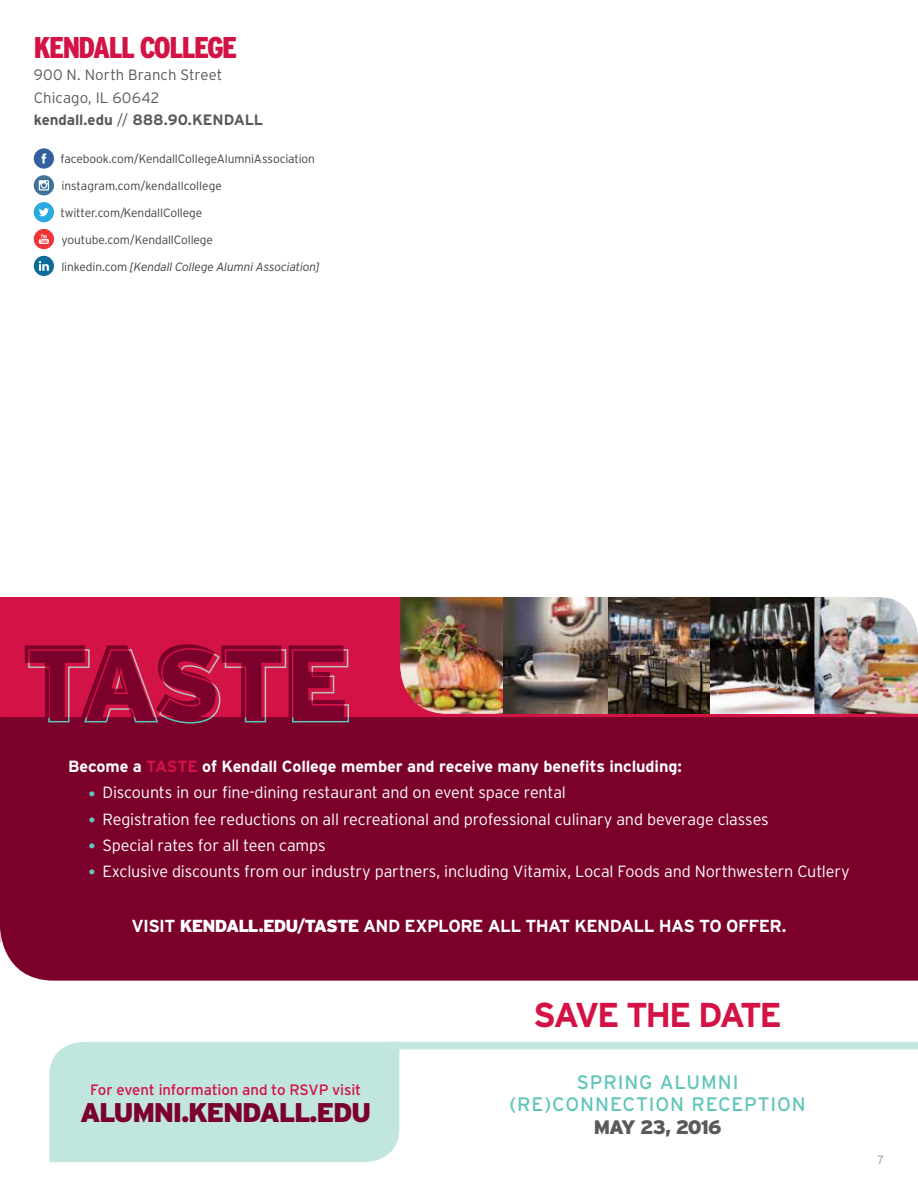
<style>
.page{position:relative;width:918px;height:1188px;background:#fff}
.page>*{position:absolute;margin:0;border:0;box-sizing:border-box;transform-origin:0 0}
.t1{font:700 34.5px "Interstate";letter-spacing:-.075em;color:#d31245}
.t2{font:900 condensed 30px "Interstate";letter-spacing:-.05em;color:#d31245}
.t3{font:900 27px "Interstate";letter-spacing:-.05em;color:#7b002b}
.t4{font:19.5px/22.5px "Interstate";letter-spacing:.045em;color:#60c5ba;text-align:center}
.t5{font:900 19.5px "Interstate";letter-spacing:-.06em;color:#58595b}
.t6{font:700 17.4px "Interstate";letter-spacing:-.035em;color:#fff}
.t7{font:300 16.2px/26.1px "Interstate";letter-spacing:-.01em;color:#fff}
.t8{font:300 15px/22.5px "Interstate";letter-spacing:.01em;color:#58595b}
.t9{font:15px "Interstate";letter-spacing:-.01em;color:#d31245}
.t10{font:300 12px "Interstate";letter-spacing:-.01em;color:#414042}
.t11{font:italic 300 12px "Interstate";letter-spacing:-.015em;color:#414042}
.t12{font:300 12px "Interstate";color:#939598}
.s1{font-weight:700}
.s2{font-style:normal}
.s3{font-weight:700;color:#d31245}
.s4{font-weight:900;font-size:22.2px;color:#60c5ba}
.s5{font-weight:900}
</style>
<div class="page">
<svg style="left:34px;top:148px;width:20px;height:21px"></svg>
<svg style="left:34px;top:202px;width:20px;height:20px"></svg>
<svg style="left:34px;top:229px;width:20px;height:20px"></svg>
<svg style="left:34px;top:256px;width:20px;height:20px"></svg>
<div style="left:0;top:717px;width:918px;height:264px;background:#7b002b"></div>
<div style="left:0;top:597px;width:918px;height:120px;background:#d31245"></div>
<svg style="left:25px;top:644px;width:324px;height:80px;background:#a0103c"></svg>
<div style="left:389px;top:1042px;width:529px;height:7px;background:#c1e5df"></div>
<div style="left:49px;top:1042px;width:350px;height:120px;background:#c1e5df"></div>
<img style="left:400px;top:597px;width:518px;height:117px">
<svg style="left:34px;top:175px;width:20px;height:20px"></svg>
<svg style="left:39px;top:180px;width:10px;height:10px"></svg>
<h2 class="t2" style="left:34px;top:31px;width:205px">KENDALL COLLEGE</h2>
<p class="t8" style="left:34px;top:64px;width:231px">900 N. North Branch Street<br>Chicago, IL 60642<br><span class="s1">kendall.edu</span> // <span class="s1">888.90.KENDALL</span></p>
<p class="t10" style="left:60px;top:152px;width:256px">facebook.com/KendallCollegeAlumniAssociation</p>
<p class="t10" style="left:61px;top:179px;width:162px">instagram.com/kendallcollege</p>
<p class="t10" style="left:60px;top:206px;width:143px">twitter.com/KendallCollege</p>
<p class="t10" style="left:61px;top:233px;width:153px">youtube.com/KendallCollege</p>
<p class="t11" style="left:61px;top:259px;width:260px"><span class="s2">linkedin.com</span> [Kendall College Alumni Association]</p>
<p class="t7" style="left:89px;top:753px;width:763px;text-indent:-21px"><span class="s1">Become a</span> <span class="s3">TASTE</span> <span class="s1">of Kendall College member and receive many benefits including:<br></span><span class="s4">·</span> Discounts in our fine-dining restaurant and on event space rental<br><span class="s4">·</span> Registration fee reductions on all recreational and professional culinary and beverage classes<br><span class="s4">·</span> Special rates for all teen camps<br><span class="s4">·</span> Exclusive discounts from our industry partners, including Vitamix, Local Foods and Northwestern Cutlery</p>
<p class="t6" style="left:131px;top:916px;width:657px">VISIT <span class="s5">KENDALL.EDU</span>/<span class="s5">TASTE</span> AND EXPLORE ALL THAT KENDALL HAS TO OFFER.</p>
<p class="t9" style="left:90px;top:1081px;width:273px">For event information and to RSVP visit</p>
<h3 class="t3" style="left:80px;top:1097px;width:293px">ALUMNI.KENDALL.EDU</h3>
<h1 class="t1" style="left:533px;top:995px;width:250px">SAVE THE DATE</h1>
<p class="t4" style="left:510px;top:1071px;width:298px">SPRING ALUMNI (RE)CONNECTION RECEPTION</p>
<p class="t5" style="left:594px;top:1116px;width:129px">MAY 23, 2016</p>
<p class="t12" style="left:878px;top:1153px;width:8px">7</p>
</div>
